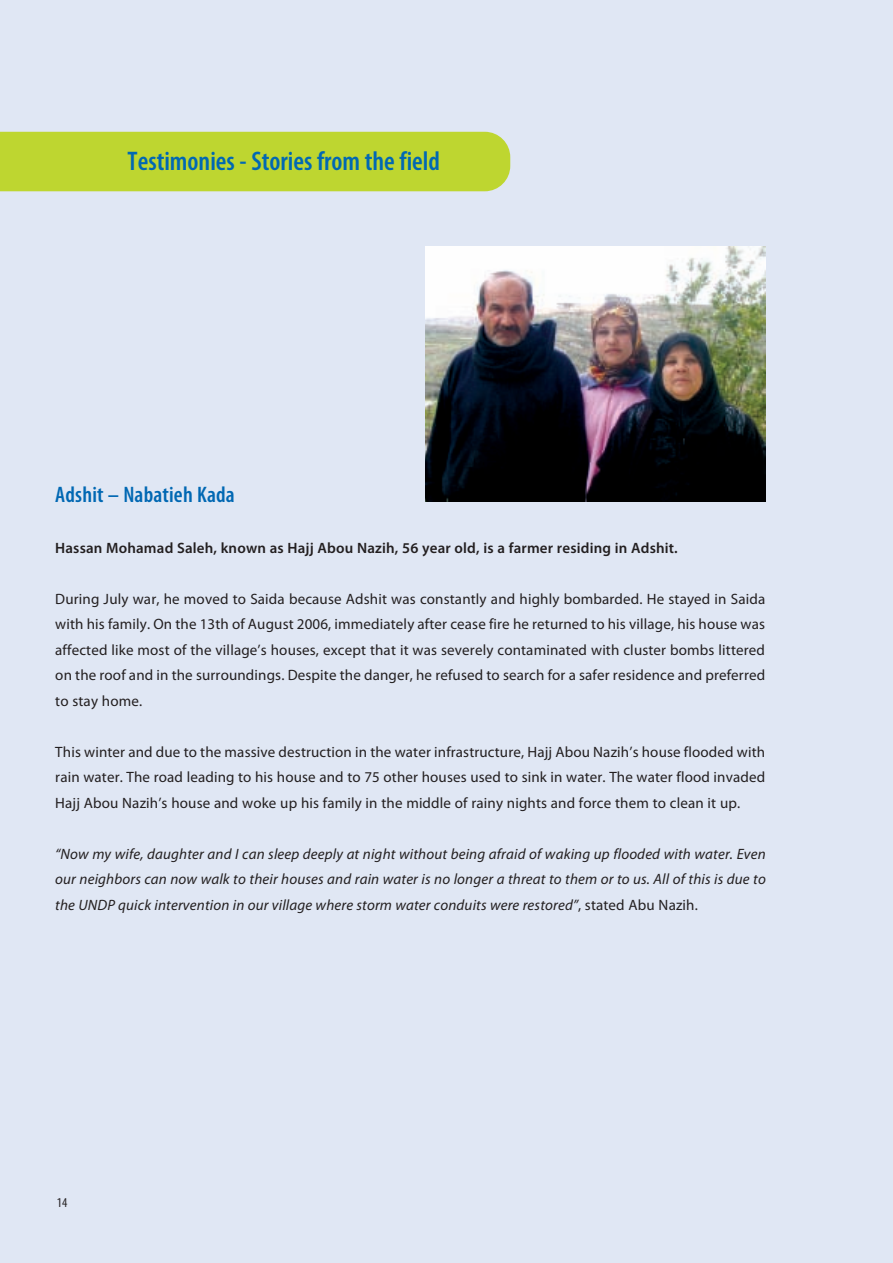
<style>
.page{position:relative;width:893px;height:1263px;background:#e0e7f4}
.page>*{position:absolute;margin:0;border:0;box-sizing:border-box;transform-origin:0 0}
.t1{font:600 condensed 27px "Myriad Pro";color:#0168b3}
.t2{font:600 condensed 22.5px "Myriad Pro";letter-spacing:.01em;color:#0168b3}
.t3{font:15px/25.5px "Myriad Pro";letter-spacing:.01em;color:#231f20;text-align:justify}
.t4{font:italic 15px/25.5px "Myriad Pro";letter-spacing:.01em;color:#231f20;text-align:justify}
.t5{font:600 15px "Myriad Pro";letter-spacing:.01em;color:#231f20}
.t6{font:condensed 13.5px "Myriad Pro";color:#231f20}
.s1{font-style:normal}
</style>
<div class="page">
<div style="left:0;top:132px;width:510px;height:59px;background:#bed630"></div>
<img style="left:425px;top:247px;width:340px;height:255px">
<h1 class="t1" style="left:128px;top:152px;width:314px">Testimonies - Stories from the field</h1>
<h2 class="t2" style="left:55px;top:486px;width:181px">Adshit – Nabatieh Kada</h2>
<p class="t5" style="left:55px;top:542px;width:624px">Hassan Mohamad Saleh, known as Hajj Abou Nazih, 56 year old, is a farmer residing in Adshit.</p>
<p class="t3" style="left:55px;top:587px;width:711px">During July war, he moved to Saida because Adshit was constantly and highly bombarded. He stayed in Saida with his family. On the 13th of August 2006, immediately after cease fire he returned to his village, his house was affected like most of the village’s houses, except that it was severely contaminated with cluster bombs littered on the roof and in the surroundings. Despite the danger, he refused to search for a safer residence and preferred to stay home.</p>
<p class="t3" style="left:55px;top:740px;width:711px">This winter and due to the massive destruction in the water infrastructure, Hajj Abou Nazih’s house flooded with rain water. The road leading to his house and to 75 other houses used to sink in water. The water flood invaded Hajj Abou Nazih’s house and woke up his family in the middle of rainy nights and force them to clean it up.</p>
<p class="t4" style="left:55px;top:842px;width:712px">“Now my wife, daughter and I can sleep deeply at night without being afraid of waking up flooded with water. Even our neighbors can now walk to their houses and rain water is no longer a threat to them or to us. All of this is due to the UNDP quick intervention in our village where storm water conduits were restored”<span class="s1">, stated Abu Nazih.</span></p>
<p class="t6" style="left:57px;top:1197px;width:12px">14</p>
</div>
